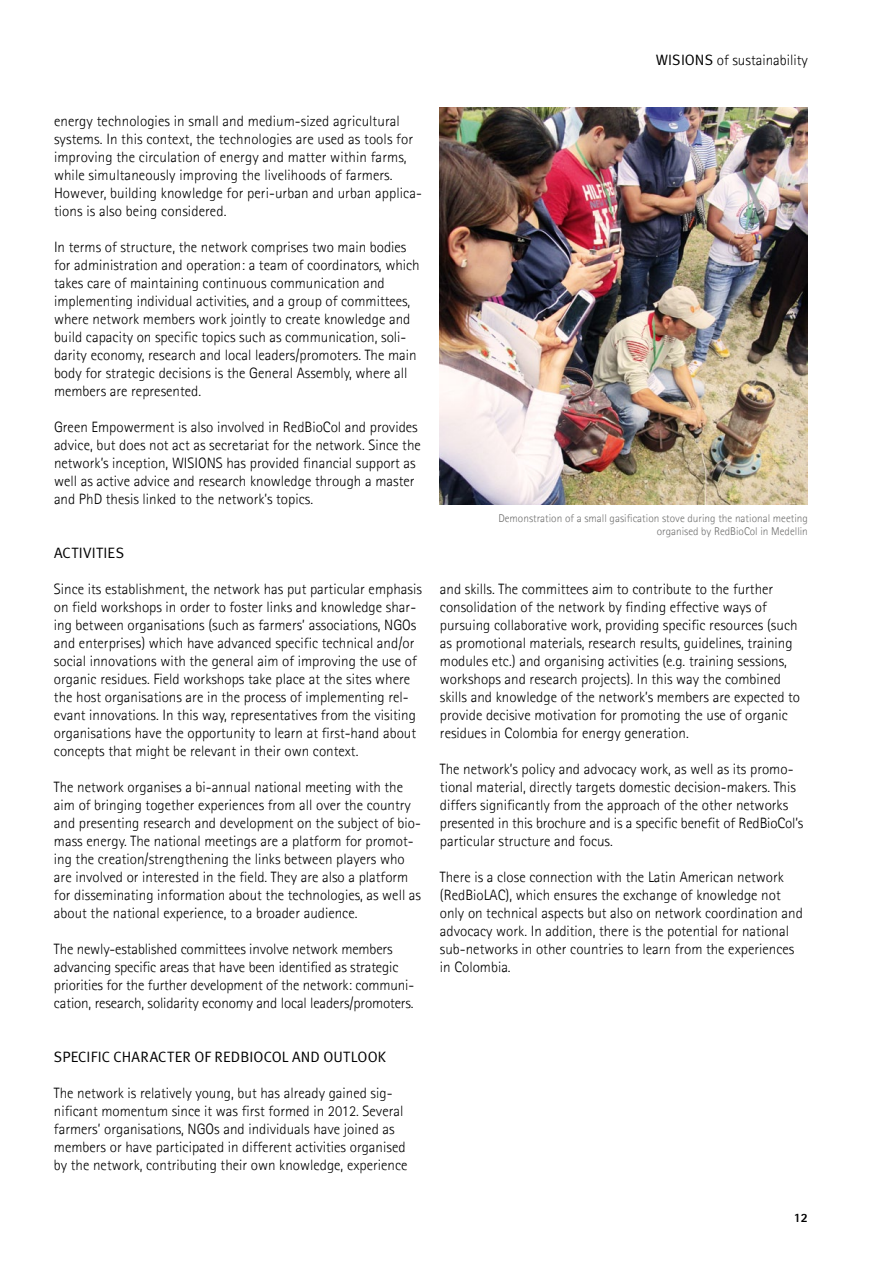
<style>
.page{position:relative;width:893px;height:1263px;background:#fff}
.page>*{position:absolute;margin:0;border:0;box-sizing:border-box;transform-origin:0 0}
.t1{font:300 15px/18px "Agfa Rotis Sans Serif";color:#000}
.t2{font:15px "Meta Plus";letter-spacing:.01em;color:#000}
.t3{font:800 12.75px "Agfa Rotis Sans Serif";color:#000}
.t4{font:300 11.25px/13.5px "Agfa Rotis Sans Serif";color:#6f6f6e;text-align:right}
.s1{font-family:"Meta Plus";font-weight:400}
</style>
<div class="page">
<img style="left:439px;top:107px;width:369px;height:397px">
<p class="t1" style="left:656px;top:51px;width:154px"><span class="s1">WISIONS</span> of sustainability</p>
<p class="t1" style="left:54px;top:112px;width:369px">energy technologies in small and medium-sized agricultural systems. In this context, the technologies are used as tools for improving the circulation of energy and matter within farms, while simultaneously improving the livelihoods of farmers.<br>However, building knowledge for peri-urban and urban applica&shy;tions is also being considered.</p>
<p class="t1" style="left:54px;top:238px;width:367px">In terms of structure, the network comprises two main bodies for administration and operation: a team of coordinators, which takes care of maintaining continuous communication and implementing individual activities, and a group of committees, where network members work jointly to create knowledge and build capacity on specific topics such as communication, soli&shy;darity economy, research and local leaders/promoters. The main body for strategic decisions is the General Assembly, where all members are represented.</p>
<p class="t1" style="left:54px;top:418px;width:368px">Green Empowerment is also involved in RedBioCol and provides advice, but does not act as secretariat for the network. Since the network’s inception, WISIONS has provided financial support as well as active advice and research knowledge through a master and PhD thesis linked to the network’s topics.</p>
<p class="t2" style="left:54px;top:544px;width:62px">ACTIVITIES</p>
<p class="t1" style="left:54px;top:580px;width:369px">Since its establishment, the network has put particular emphasis on field workshops in order to foster links and knowledge shar&shy;ing between organisations (such as farmers’ associations, NGOs and enterprises) which have advanced specific technical and/or social innovations with the general aim of improving the use of organic residues. Field workshops take place at the sites where the host organisations are in the process of implementing rel&shy;evant innovations. In this way, representatives from the visiting organisations have the opportunity to learn at first-hand about concepts that might be relevant in their own context.</p>
<p class="t1" style="left:54px;top:778px;width:369px">The network organises a bi-annual national meeting with the aim of bringing together experiences from all over the country and presenting research and development on the subject of bio&shy;mass energy. The national meetings are a platform for promot&shy;ing the creation/strengthening the links between players who are involved or interested in the field. They are also a platform for disseminating information about the technologies, as well as about the national experience, to a broader audience.</p>
<p class="t1" style="left:54px;top:940px;width:362px">The newly-established committees involve network members advancing specific areas that have been identified as strategic priorities for the further development of the network: communi&shy;cation, research, solidarity economy and local leaders/promoters.</p>
<p class="t2" style="left:54px;top:1048px;width:334px">SPECIFIC CHARACTER OF REDBIOCOL AND OUTLOOK</p>
<p class="t1" style="left:54px;top:1084px;width:355px">The network is relatively young, but has already gained sig&shy;nificant momentum since it was first formed in 2012. Several farmers’ organisations, NGOs and individuals have joined as members or have participated in different activities organised by the network, contributing their own knowledge, experience</p>
<p class="t4" style="left:498px;top:511px;width:311px">Demonstration of a small gasification stove during the national meeting organised by RedBioCol in Medellin</p>
<p class="t1" style="left:440px;top:580px;width:362px">and skills. The committees aim to contribute to the further consolidation of the network by finding effective ways of pursuing collaborative work, providing specific resources (such as promotional materials, research results, guidelines, training modules etc.) and organising activities (e.g. training sessions, workshops and research projects). In this way the combined skills and knowledge of the network’s members are expected to provide decisive motivation for promoting the use of organic residues in Colombia for energy generation.</p>
<p class="t1" style="left:440px;top:760px;width:365px">The network’s policy and advocacy work, as well as its promo&shy;tional material, directly targets domestic decision-makers. This differs significantly from the approach of the other networks presented in this brochure and is a specific benefit of RedBioCol’s particular structure and focus.</p>
<p class="t1" style="left:440px;top:868px;width:364px">There is a close connection with the Latin American network (RedBioLAC), which ensures the exchange of knowledge not only on technical aspects but also on network coordination and advocacy work. In addition, there is the potential for national sub-networks in other countries to learn from the experiences in Colombia.</p>
<p class="t3" style="left:794px;top:1209px;width:16px">12</p>
</div>
